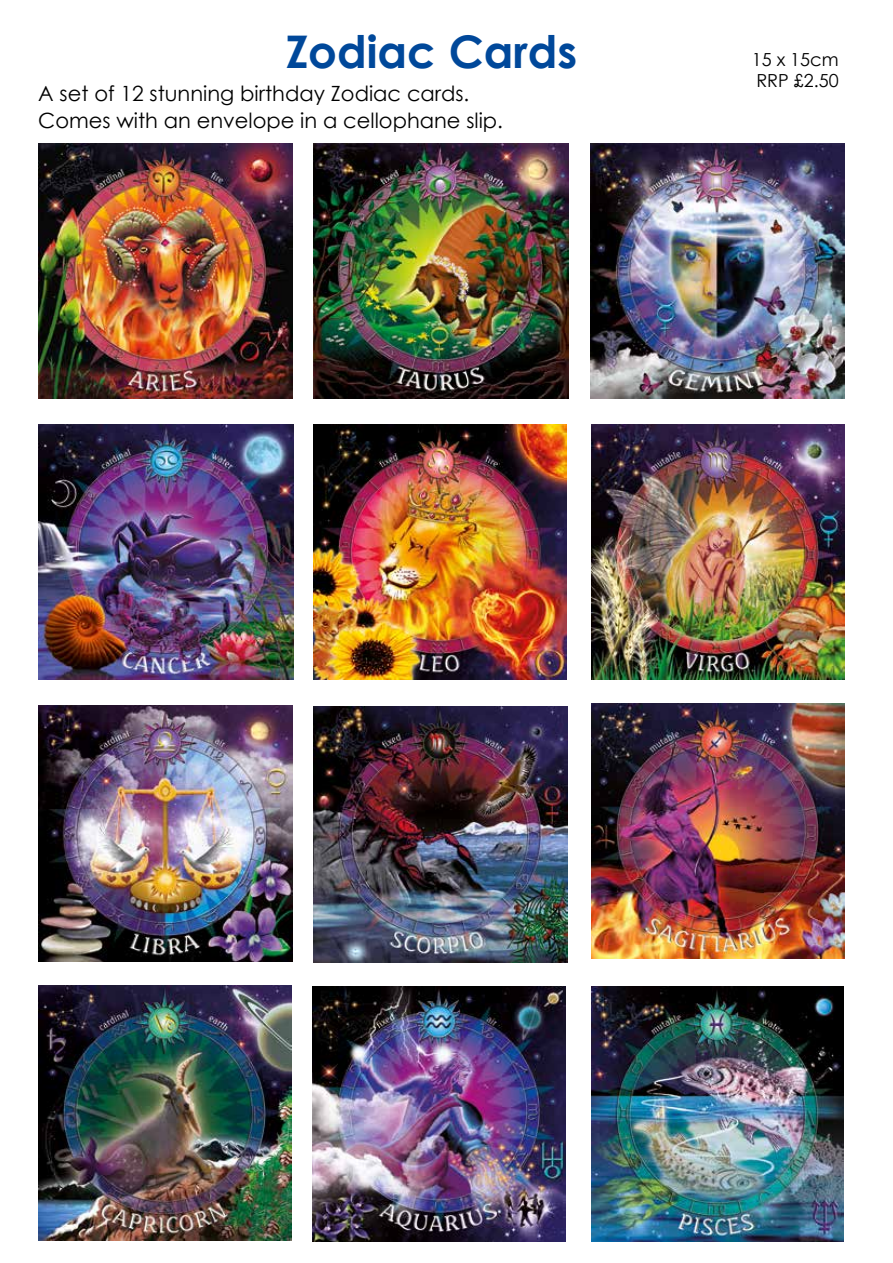
<style>
.page{position:relative;width:893px;height:1263px;background:#fff}
.page>*{position:absolute;margin:0;border:0;box-sizing:border-box;transform-origin:0 0}
.t1{font:700 45px "Century Gothic";color:#00489a}
.t2{font:21px/27px "Century Gothic";color:#000}
.t3{font:18px/21px "Century Gothic";color:#000}
</style>
<div class="page">
<img style="left:38px;top:144px;width:255px;height:255px">
<img style="left:314px;top:144px;width:254px;height:255px">
<img style="left:38px;top:424px;width:255px;height:255px">
<img style="left:590px;top:144px;width:255px;height:255px">
<img style="left:314px;top:424px;width:253px;height:255px">
<img style="left:591px;top:424px;width:254px;height:255px">
<img style="left:38px;top:706px;width:254px;height:255px">
<img style="left:313px;top:707px;width:254px;height:255px">
<img style="left:591px;top:704px;width:253px;height:255px">
<img style="left:38px;top:985px;width:254px;height:256px">
<img style="left:313px;top:986px;width:252px;height:256px">
<img style="left:591px;top:986px;width:252px;height:256px">
<h1 class="t1" style="left:286px;top:23px;width:293px">Zodiac Cards</h1>
<p class="t2" style="left:38px;top:79px;width:466px">A set of 12 stunning birthday Zodiac cards.<br>Comes with an envelope in a cellophane slip.</p>
<p class="t3" style="left:752px;top:48px;width:89px">15 x 15cm<br>RRP £2.50</p>
</div>
